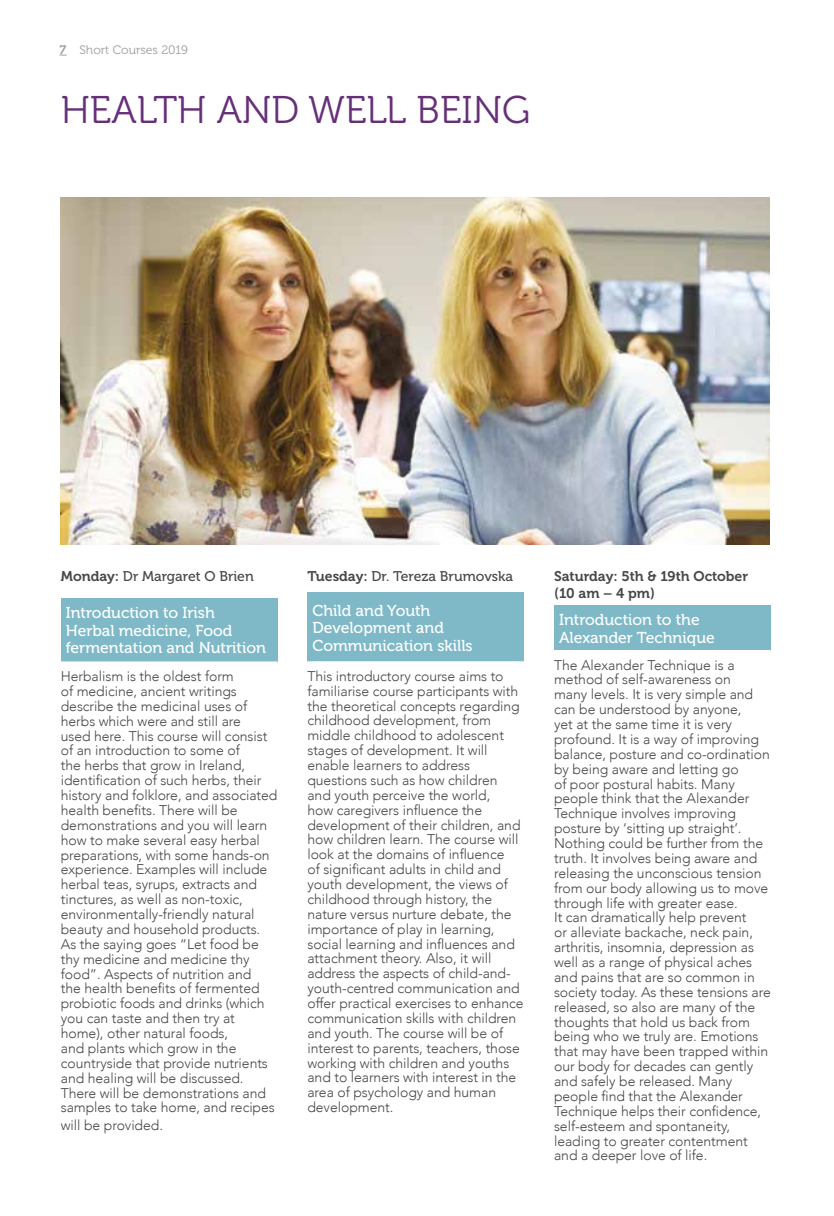
<style>
.page{position:relative;width:834px;height:1216px;background:#fff}
.page>*{position:absolute;margin:0;border:0;box-sizing:border-box;transform-origin:0 0}
.t1{font:38.5px "Museo 300";color:#663079}
.t2{font:15.75px/17.5px "Museo 500";color:#fff}
.t3{font:300 14px/14.9px "Avenir";letter-spacing:-.005em;color:#474746}
.t4{font:14px "Museo 500";color:#474746}
.t5{font:14px/17.5px "Museo 700";color:#474746}
.t6{font:12.25px "Museo 300";color:#9d9d9c}
.s1{font-family:"Museo 700"}
</style>
<div class="page">
<div style="left:61px;top:597px;width:216px;height:65px;background:#7fb9c8"></div>
<hr style="left:61px;top:661px;width:216px;height:2px;background:#fff">
<div style="left:307px;top:593px;width:217px;height:69px;background:#7fb9c8"></div>
<hr style="left:307px;top:661px;width:217px;height:2px;background:#fff">
<div style="left:554px;top:605px;width:216px;height:46px;background:#7fb9c8"></div>
<hr style="left:554px;top:650px;width:216px;height:1px;background:#fff">
<img style="left:61px;top:197px;width:708px;height:348px">
<p class="t6" style="left:60px;top:43px;width:130px"><span class="s1">7</span> Short Courses 2019</p>
<h1 class="t1" style="left:61px;top:89px;width:471px">HEALTH AND WELL BEING</h1>
<p class="t4" style="left:61px;top:568px;width:194px"><span class="s1">Monday:</span> Dr Margaret O Brien</p>
<p class="t2" style="left:66px;top:604px;width:202px">Introduction to Irish<br>Herbal medicine, Food fermentation and Nutrition</p>
<p class="t3" style="left:61px;top:668px;width:218px">Herbalism is the oldest form<br>of medicine, ancient writings describe the medicinal uses of herbs which were and still are<br>used here. This course will consist of an introduction to some of<br>the herbs that grow in Ireland, identification of such herbs, their history and folklore, and associated health benefits. There will be demonstrations and you will learn how to make several easy herbal preparations, with some hands-on experience. Examples will include herbal teas, syrups, extracts and tinctures, as well as non-toxic, environmentally-friendly natural beauty and household products.<br>As the saying goes “Let food be thy medicine and medicine thy food”. Aspects of nutrition and<br>the health benefits of fermented probiotic foods and drinks (which you can taste and then try at home), other natural foods,<br>and plants which grow in the countryside that provide nutrients and healing will be discussed.<br>There will be demonstrations and samples to take home, and recipes</p>
<p class="t3" style="left:61px;top:1117px;width:104px">will be provided.</p>
<p class="t4" style="left:307px;top:568px;width:207px"><span class="s1">Tuesday:</span> Dr. Tereza Brumovska</p>
<p class="t2" style="left:312px;top:602px;width:162px">Child and Youth<br>Development and<br>Communication skills</p>
<p class="t3" style="left:307px;top:668px;width:217px">This introductory course aims to familiarise course participants with the theoretical concepts regarding childhood development, from middle childhood to adolescent stages of development. It will enable learners to address questions such as how children and youth perceive the world,<br>how caregivers influence the development of their children, and how children learn. The course will look at the domains of influence<br>of significant adults in child and youth development, the views of childhood through history, the nature versus nurture debate, the importance of play in learning, social learning and influences and attachment theory. Also, it will address the aspects of child-and&shy;youth-centred communication and offer practical exercises to enhance communication skills with children and youth. The course will be of interest to parents, teachers, those working with children and youths and to learners with interest in the area of psychology and human development.</p>
<p class="t5" style="left:554px;top:567px;width:195px">Saturday: 5th &amp; 19th October (10 am – 4 pm)</p>
<p class="t2" style="left:559px;top:611px;width:157px">Introduction to the<br>Alexander Technique</p>
<p class="t3" style="left:554px;top:657px;width:218px">The Alexander Technique is a method of self-awareness on<br>many levels. It is very simple and can be understood by anyone,<br>yet at the same time it is very profound. It is a way of improving balance, posture and co-ordination by being aware and letting go<br>of poor postural habits. Many people think that the Alexander<br>Technique involves improving posture by ‘sitting up straight’.<br>Nothing could be further from the truth. It involves being aware and releasing the unconscious tension from our body allowing us to move through life with greater ease.<br>It can dramatically help prevent<br>or alleviate backache, neck pain, arthritis, insomnia, depression as well as a range of physical aches and pains that are so common in society today. As these tensions are released, so also are many of the thoughts that hold us back from being who we truly are. Emotions that may have been trapped within our body for decades can gently and safely be released. Many people find that the Alexander<br>Technique helps their confidence, self-esteem and spontaneity, leading to greater contentment and a deeper love of life.</p>
</div>
